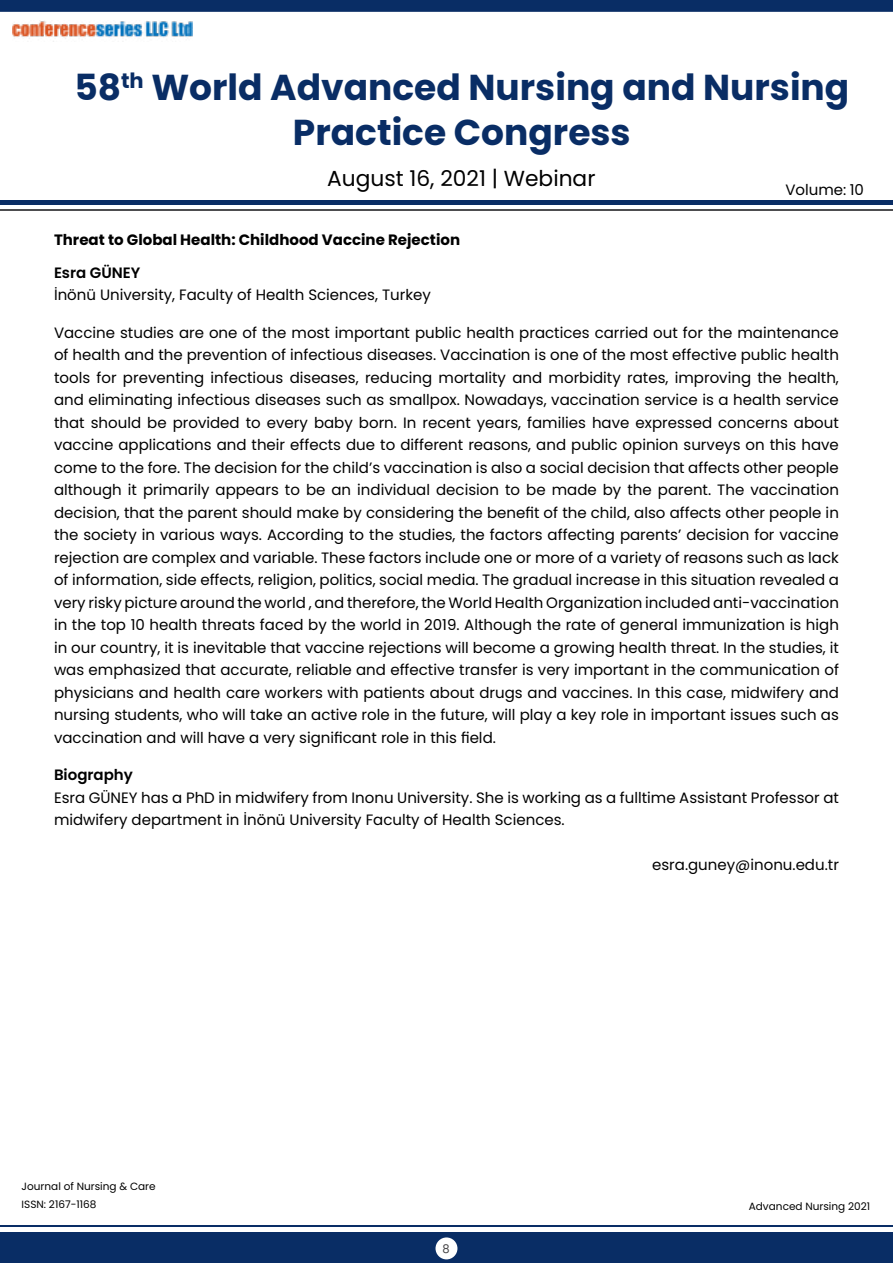
<style>
.page{position:relative;width:893px;height:1263px;background:#fff}
.page>*{position:absolute;margin:0;border:0;box-sizing:border-box;transform-origin:0 0}
.t1{font:700 36px/45px "Poppins";color:#092d65;text-align:center}
.t2{font:21.75px "Poppins";color:#000}
.t3{font:15px/22.5px "Poppins";color:#000;text-align:justify}
.t4{font:700 15px "Poppins";color:#000}
.t5{font:600 15px "Poppins";color:#000}
.t6{font:12px "Poppins";color:#414042;scale:.95 1}
.t7{font:10.5px/18px "Poppins";color:#000}
</style>
<div class="page">
<div style="left:0;top:1232px;width:893px;height:31px;background:#092d65"></div>
<div style="left:435px;top:1237px;width:22px;height:22px;background:#fff;border-radius:50%"></div>
<hr style="left:0;top:201px;width:893px;height:4px;background:#092d65">
<hr style="left:0;top:210px;width:893px;height:1px;background:#4d4d4f">
<svg style="left:0;top:0;width:893px;height:12px;background:#0c2f66"></svg>
<img style="left:13px;top:21px;width:180px;height:21px">
<hr style="left:0;top:1225px;width:893px;height:2px;background:#092d65">
<h1 class="t1" style="left:74px;top:65px;width:776px">58<sup>th</sup> World Advanced Nursing and Nursing<br>Practice Congress</h1>
<h2 class="t2" style="left:327px;top:166px;width:270px">August 16, 2021 | Webinar</h2>
<p class="t3" style="left:785px;top:178px;width:80px">Volume: 10</p>
<p class="t4" style="left:54px;top:231px;width:408px">Threat to Global Health: Childhood Vaccine Rejection</p>
<p class="t5" style="left:54px;top:264px;width:88px">Esra GÜNEY</p>
<p class="t3" style="left:54px;top:284px;width:378px">İnönü University, Faculty of Health Sciences, Turkey</p>
<p class="t3" style="left:54px;top:321px;width:786px">Vaccine studies are one of the most important public health practices carried out for the maintenance of health and the prevention of infectious diseases. Vaccination is one of the most effective public health tools for preventing infectious diseases, reducing mortality and morbidity rates, improving the health, and eliminating infectious diseases such as smallpox. Nowadays, vaccination service is a health service that should be provided to every baby born. In recent years, families have expressed concerns about vaccine applications and their effects due to different reasons, and public opinion surveys on this have come to the fore. The decision for the child’s vaccination is also a social decision that affects other people although it primarily appears to be an individual decision to be made by the parent. The vaccination decision, that the parent should make by considering the benefit of the child, also affects other people in the society in various ways. According to the studies, the factors affecting parents’ decision for vaccine rejection are complex and variable. These factors include one or more of a variety of reasons such as lack of information, side effects, religion, politics, social media. The gradual increase in this situation revealed a very risky picture around the world , and therefore, the World Health Organization included anti-vaccination in the top 10 health threats faced by the world in 2019. Although the rate of general immunization is high in our country, it is inevitable that vaccine rejections will become a growing health threat. In the studies, it was emphasized that accurate, reliable and effective transfer is very important in the communication of physicians and health care workers with patients about drugs and vaccines. In this case, midwifery and nursing students, who will take an active role in the future, will play a key role in important issues such as vaccination and will have a very significant role in this field.</p>
<p class="t5" style="left:54px;top:766px;width:80px">Biography</p>
<p class="t3" style="left:54px;top:786px;width:786px">Esra GÜNEY has a PhD in midwifery from Inonu University. She is working as a fulltime Assistant Professor at midwifery department in İnönü University Faculty of Health Sciences.</p>
<p class="t3" style="left:652px;top:854px;width:188px">esra.guney@inonu.edu.tr</p>
<p class="t7" style="left:22px;top:1177px;width:136px">Journal of Nursing &amp; Care<br>ISSN: 2167-1168</p>
<p class="t6" style="left:443px;top:1242px;width:9px">8</p>
<p class="t7" style="left:749px;top:1197px;width:123px">Advanced Nursing 2021</p>
</div>
